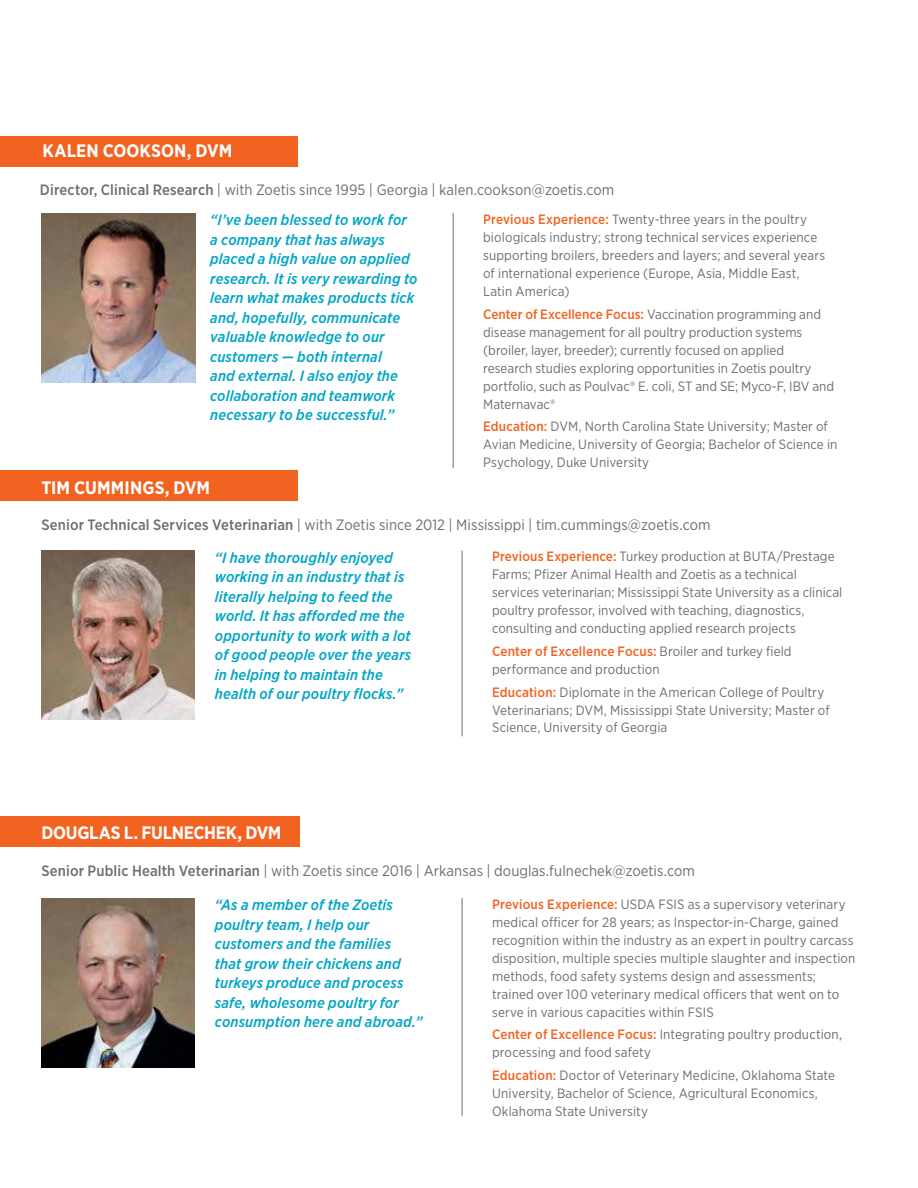
<style>
.page{position:relative;width:918px;height:1188px;background:#fff}
.page>*{position:absolute;margin:0;border:0;box-sizing:border-box;transform-origin:0 0}
.t1{font:700 18px "Gotham Narrow";letter-spacing:-.005em;color:#fff}
.t2{font:italic 500 15px/19.5px "Gotham Narrow";letter-spacing:.01em;color:#00a6c6}
.t3{font:15px/29.8px "Gotham Narrow";letter-spacing:.005em;color:#6d6e71}
.t4{font:13.5px/18px "Gotham Narrow";letter-spacing:.005em;color:#6d6e71}
.s1{font-weight:500}
.s2{font-weight:500;font-style:italic;color:#00a6c6}
.s3{font-weight:500;color:#f26322}
</style>
<div class="page">
<div style="left:0;top:817px;width:299px;height:30px;background:#f26322"></div>
<img style="left:41px;top:898px;width:153px;height:170px">
<hr style="left:462px;top:898px;width:1px;height:218px;background:#6d6e71">
<div style="left:0;top:136px;width:298px;height:30px;background:#f26322"></div>
<img style="left:41px;top:213px;width:154px;height:169px">
<hr style="left:453px;top:213px;width:1px;height:255px;background:#6d6e71">
<div style="left:0;top:470px;width:297px;height:31px;background:#f26322"></div>
<img style="left:41px;top:551px;width:154px;height:169px">
<hr style="left:462px;top:551px;width:1px;height:185px;background:#6d6e71">
<h1 class="t1" style="left:43px;top:139px;width:191px">KALEN COOKSON, DVM</h1>
<p class="t3" style="left:210px;top:175px;width:406px;text-indent:-170px"><span class="s1">Director, Clinical Research</span> | with Zoetis since 1995 | Georgia | kalen.cookson@zoetis.com <span class="s2">“I’ve been blessed to work for</span></p>
<p class="t2" style="left:210px;top:230px;width:209px">a company that has always placed a high value on applied research. It is very rewarding to learn what makes products tick and, hopefully, communicate valuable knowledge to our customers — both internal<br>and external. I also enjoy the collaboration and teamwork necessary to be successful.”</p>
<p class="t4" style="left:483px;top:210px;width:343px"><span class="s3">Previous Experience:</span> Twenty-three years in the poultry biologicals industry; strong technical services experience supporting broilers, breeders and layers; and several years of international experience (Europe, Asia, Middle East, Latin America)</p>
<p class="t4" style="left:483px;top:305px;width:353px"><span class="s3">Center of Excellence Focus:</span> Vaccination programming and disease management for all poultry production systems (broiler, layer, breeder); currently focused on applied research studies exploring opportunities in Zoetis poultry portfolio, such as Poulvac® E. coli, ST and SE; Myco-F, IBV and Maternavac®</p>
<p class="t4" style="left:483px;top:417px;width:356px"><span class="s3">Education:</span> DVM, North Carolina State University; Master of<br>Avian Medicine, University of Georgia; Bachelor of Science in<br>Psychology, Duke University</p>
<h1 class="t1" style="left:41px;top:476px;width:170px">TIM CUMMINGS, DVM</h1>
<p class="t3" style="left:215px;top:508px;width:497px;line-height:32.5px;text-indent:-174px"><span class="s1">Senior Technical Services Veterinarian</span> | with Zoetis since 2012 | Mississippi | tim.cummings@zoetis.com <span class="s2">“I have thoroughly enjoyed</span></p>
<p class="t2" style="left:215px;top:567px;width:198px">working in an industry that is literally helping to feed the world. It has afforded me the opportunity to work with a lot of good people over the years in helping to maintain the health of our poultry flocks.”</p>
<p class="t4" style="left:492px;top:547px;width:352px"><span class="s3">Previous Experience:</span> Turkey production at BUTA/Prestage Farms; Pfizer Animal Health and Zoetis as a technical services veterinarian; Mississippi State University as a clinical poultry professor, involved with teaching, diagnostics, consulting and conducting applied research projects</p>
<p class="t4" style="left:492px;top:642px;width:301px"><span class="s3">Center of Excellence Focus:</span> Broiler and turkey field performance and production</p>
<p class="t4" style="left:492px;top:682px;width:339px"><span class="s3">Education:</span> Diplomate in the American College of Poultry<br>Veterinarians; DVM, Mississippi State University; Master of<br>Science, University of Georgia</p>
<h1 class="t1" style="left:41px;top:821px;width:241px">DOUGLAS L. FULNECHEK, DVM</h1>
<p class="t3" style="left:41px;top:856px;width:655px"><span class="s1">Senior Public Health Veterinarian</span> | with Zoetis since 2016 | Arkansas | douglas.fulnechek@zoetis.com</p>
<p class="t2" style="left:215px;top:895px;width:209px">“As a member of the Zoetis poultry team, I help our customers and the families<br>that grow their chickens and turkeys produce and process safe, wholesome poultry for consumption here and abroad.”</p>
<p class="t4" style="left:492px;top:895px;width:365px"><span class="s3">Previous Experience:</span> USDA FSIS as a supervisory veterinary medical officer for 28 years; as Inspector-in-Charge, gained recognition within the industry as an expert in poultry carcass disposition, multiple species multiple slaughter and inspection methods, food safety systems design and assessments; trained over 100 veterinary medical officers that went on to serve in various capacities within FSIS</p>
<p class="t4" style="left:492px;top:1025px;width:352px"><span class="s3">Center of Excellence Focus:</span> Integrating poultry production, processing and food safety</p>
<p class="t4" style="left:492px;top:1066px;width:345px"><span class="s3">Education:</span> Doctor of Veterinary Medicine, Oklahoma State<br>University, Bachelor of Science, Agricultural Economics,<br>Oklahoma State University</p>
</div>
